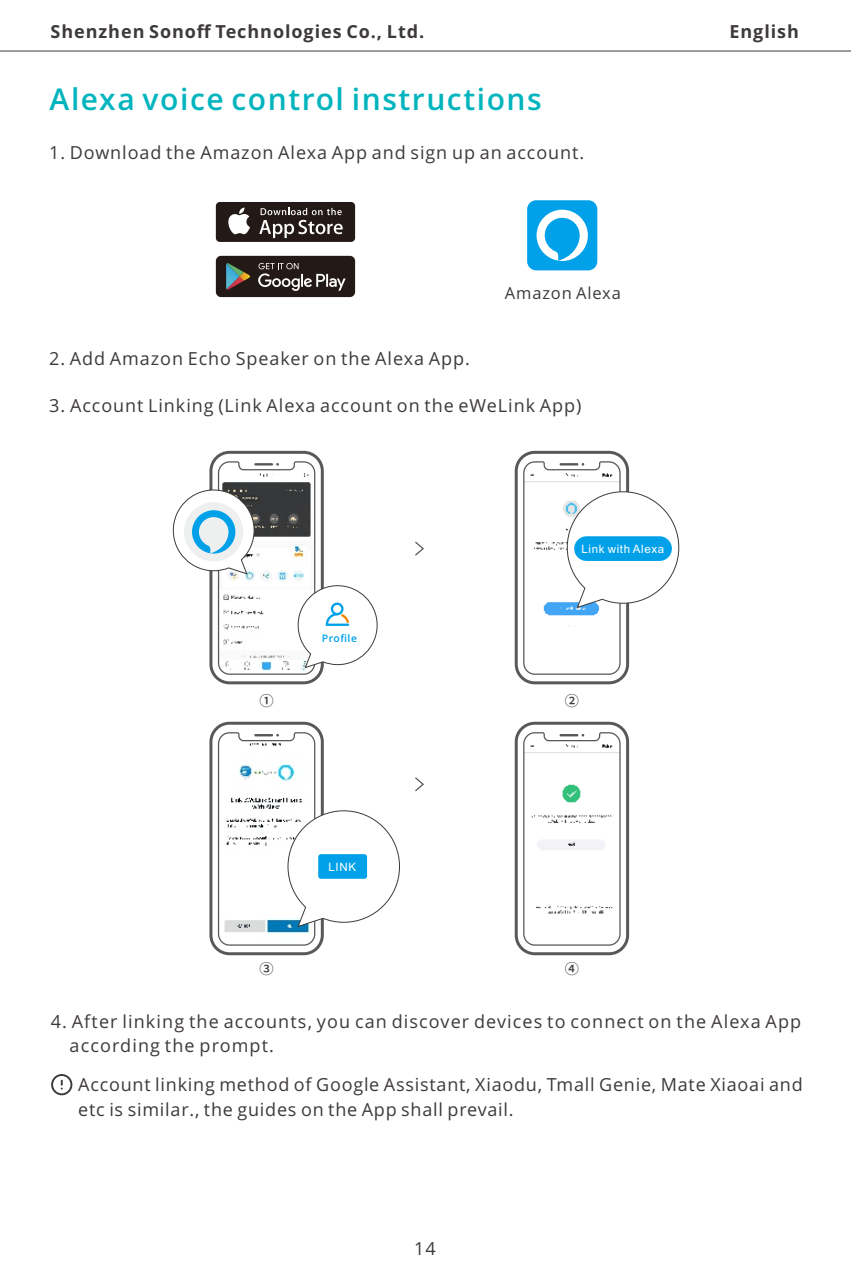
<style>
.page{position:relative;width:851px;height:1276px;background:#fff}
.page>*{position:absolute;margin:0;border:0;box-sizing:border-box;transform-origin:0 0}
.t1{font:600 30px "Open Sans";letter-spacing:.05em;color:#00b4be}
.t2{font:18px/24.6px "Open Sans";letter-spacing:.05em;color:#3e3a39}
.t3{font:700 18px "Open Sans";letter-spacing:.05em;color:#3e3a39}
.t4{font:16.5px "Open Sans";letter-spacing:.05em;color:#3e3a39}
.t5{font:500 14.1px "Source Han Sans SC";color:#3e3a39}
.t6{font:11.7px "Arial";letter-spacing:.055em;color:#fff}
.t7{font:600 10.5px "Open Sans";letter-spacing:.05em;color:#00a1e9}
</style>
<div class="page">
<div style="left:216px;top:202px;width:139px;height:40px;background:#231916;border-radius:4px"></div>
<svg style="left:228px;top:207px;width:22px;height:27px"></svg>
<svg style="left:259px;top:208px;width:83px;height:30px"></svg>
<div style="left:216px;top:256px;width:139px;height:41px;background:#231916;border-radius:5px"></div>
<svg style="left:258px;top:263px;width:87px;height:28px"></svg>
<svg style="left:226px;top:263px;width:24px;height:27px"></svg>
<div style="left:527px;top:200px;width:70px;height:70px;background:#00a1e9;border-radius:9px"></div>
<svg style="left:536px;top:210px;width:51px;height:51px"></svg>
<div style="left:209px;top:451px;width:115px;height:233px;border:3px solid #595857;border-radius:19px"></div>
<div style="left:209px;top:722px;width:115px;height:233px;border:3px solid #595857;border-radius:19px"></div>
<div style="left:514px;top:722px;width:115px;height:233px;border:3px solid #595857;border-radius:19px"></div>
<svg style="left:523px;top:732px;width:98px;height:214px"></svg>
<div style="left:514px;top:451px;width:115px;height:233px;border:3px solid #595857;border-radius:19px"></div>
<svg style="left:523px;top:460px;width:156px;height:215px"></svg>
<svg style="left:217px;top:731px;width:183px;height:215px"></svg>
<div style="left:574px;top:536px;width:97px;height:25px;background:#00a1e9;border-radius:12px"></div>
<div style="left:318px;top:854px;width:49px;height:25px;background:#00a1e9;border-radius:3px"></div>
<svg style="left:172px;top:460px;width:206px;height:215px"></svg>
<svg style="left:415px;top:541px;width:9px;height:15px"></svg>
<svg style="left:415px;top:777px;width:9px;height:15px"></svg>
<svg style="left:51px;top:1074px;width:21px;height:21px"></svg>
<hr style="left:0;top:51px;width:850px;height:1px;background:#3e3a39">
<p class="t3" style="left:51px;top:24px;width:375px">Shenzhen Sonoff Technologies Co., Ltd.</p>
<p class="t3" style="left:729px;top:24px;width:71px">English</p>
<h1 class="t1" style="left:50px;top:87px;width:493px">Alexa voice control instructions</h1>
<p class="t2" style="left:49px;top:142px;width:536px">1. Download the Amazon Alexa App and sign up an account.</p>
<p class="t4" style="left:504px;top:286px;width:118px">Amazon Alexa</p>
<p class="t2" style="left:49px;top:348px;width:422px">2. Add Amazon Echo Speaker on the Alexa App.</p>
<p class="t2" style="left:49px;top:395px;width:533px">3. Account Linking (Link Alexa account on the eWeLink App)</p>
<p class="t7" style="left:322px;top:634px;width:37px">Profile</p>
<p class="t6" style="left:581px;top:544px;width:84px">Link with Alexa</p>
<p class="t5" style="left:259px;top:693px;width:16px">①</p>
<p class="t5" style="left:564px;top:693px;width:16px">②</p>
<p class="t6" style="left:328px;top:862px;width:29px">LINK</p>
<p class="t5" style="left:259px;top:961px;width:16px">③</p>
<p class="t5" style="left:564px;top:961px;width:16px">④</p>
<p class="t2" style="left:70px;top:1010px;width:733px;text-indent:-19px">4. After linking the accounts, you can discover devices to connect on the Alexa App according the prompt.</p>
<p class="t2" style="left:78px;top:1074px;width:725px">Account linking method of Google Assistant, Xiaodu, Tmall Genie, Mate Xiaoai and etc is similar., the guides on the App shall prevail.</p>
<p class="t2" style="left:414px;top:1237px;width:23px">14</p>
</div>
